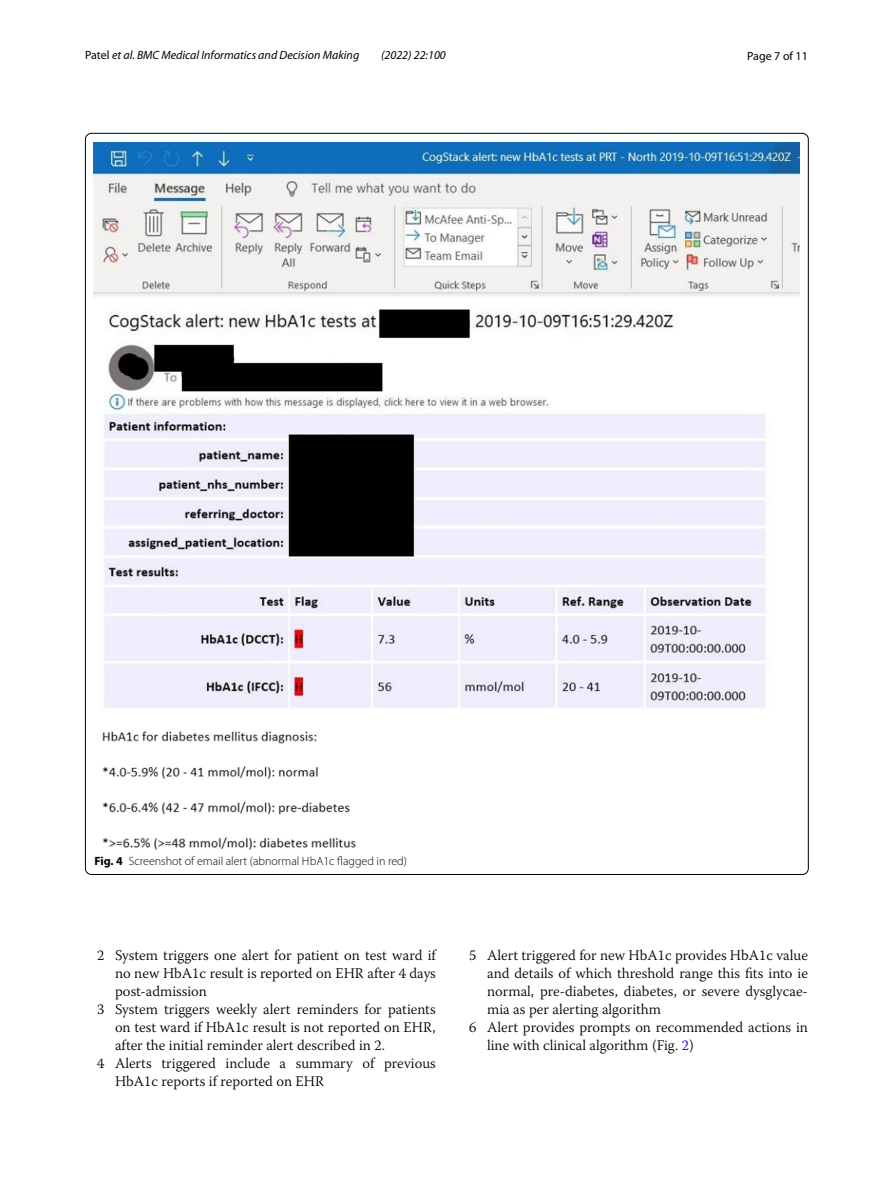
<style>
.page{position:relative;width:893px;height:1187px;background:#fff}
.page>*{position:absolute;margin:0;border:0;box-sizing:border-box;transform-origin:0 0}
.t1{font:300 14.7px "Warnock Pro";color:#000}
.t2{font:italic 12px "Myriad Pro";color:#000}
.t3{font:300 12px "Myriad Pro";color:#000}
.t4{font:12px "Myriad Pro";color:#000}
.s1{font-style:normal}
.s2{font-weight:700}
.s3{color:#00f}
</style>
<div class="page">
<img style="left:94px;top:142px;width:706px;height:707px">
<p class="t2" style="left:85px;top:48px;width:276px"><span class="s1">Patel</span> et al. BMC Medical Informatics and Decision Making</p>
<p class="t2" style="left:381px;top:48px;width:66px">(2022) 22:100</p>
<p class="t4" style="left:747px;top:48px;width:62px">Page 7 of 11</p>
<p class="t3" style="left:94px;top:854px;width:314px"><span class="s2">Fig. 4</span> Screenshot of email alert (abnormal HbA1c flagged in red)</p>
<p class="t1" style="left:97px;top:946px;width:340px">2 System triggers one alert for patient on test ward if</p>
<p class="t1" style="left:115px;top:964px;width:322px">no new HbA1c result is reported on EHR after 4 days</p>
<p class="t1" style="left:115px;top:982px;width:93px">post-admission</p>
<p class="t1" style="left:97px;top:1000px;width:340px">3 System triggers weekly alert reminders for patients</p>
<p class="t1" style="left:115px;top:1018px;width:322px">on test ward if HbA1c result is not reported on EHR,</p>
<p class="t1" style="left:115px;top:1036px;width:271px">after the initial reminder alert described in 2.</p>
<p class="t1" style="left:97px;top:1054px;width:340px">4 Alerts triggered include a summary of previous</p>
<p class="t1" style="left:115px;top:1072px;width:211px">HbA1c reports if reported on EHR</p>
<p class="t1" style="left:469px;top:946px;width:340px">5 Alert triggered for new HbA1c provides HbA1c value</p>
<p class="t1" style="left:487px;top:964px;width:322px">and details of which threshold range this fits into ie</p>
<p class="t1" style="left:487px;top:982px;width:322px">normal, pre-diabetes, diabetes, or severe dysglycae-</p>
<p class="t1" style="left:487px;top:1000px;width:175px">mia as per alerting algorithm</p>
<p class="t1" style="left:469px;top:1018px;width:340px">6 Alert provides prompts on recommended actions in</p>
<p class="t1" style="left:487px;top:1036px;width:208px">line with clinical algorithm (Fig. <span class="s3">2</span>)</p>
</div>
